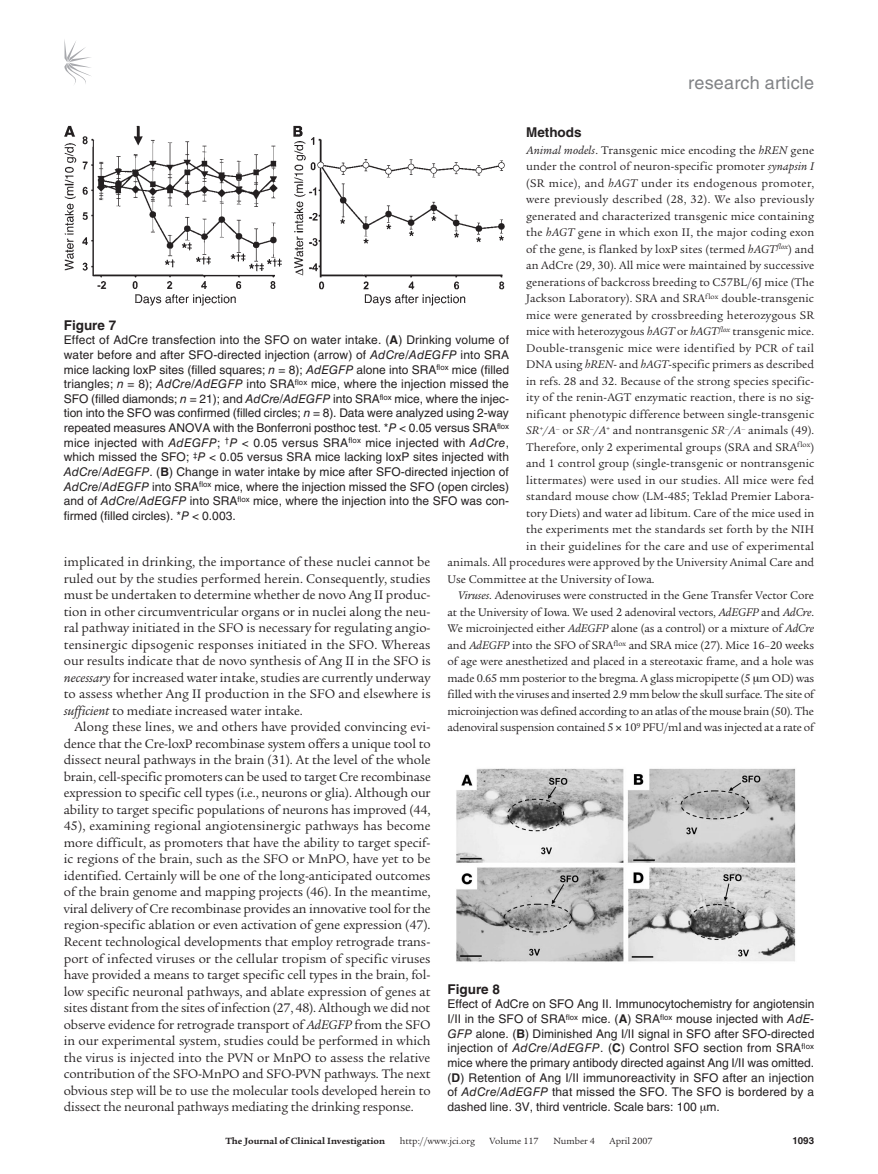
<style>
.page{position:relative;width:878px;height:1174px;background:#fff}
.page>*{position:absolute;margin:0;border:0;box-sizing:border-box;transform-origin:0 0}
.t1{font:18px "Helvetica LT Std";letter-spacing:.01em;color:#808285}
.t2{font:13.5px/16.5px "Legacy Serif Std";letter-spacing:-.01em;color:#231f20;text-align:justify}
.t3{font:700 13.5px "Helvetica LT Std";color:#231f20}
.t4{font:12px "Legacy Serif Std";letter-spacing:.005em;color:#231f20}
.t5{font:12px/14.7px "Helvetica LT Std";color:#231f20;text-align:justify}
.t6{font:12px "Legacy Serif Std";letter-spacing:-.015em;color:#231f20}
.t7{font:12px "Legacy Serif Std";letter-spacing:.025em;color:#231f20}
.t8{font:12px "Legacy Serif Std";letter-spacing:-.02em;color:#231f20}
.t9{font:9.75px "Legacy Serif Std";color:#231f20}
.t10{font:700 9.75px "Legacy Serif Std";color:#231f20}
.t11{font:700 9.75px "Helvetica LT Std";color:#231f20}
.s1{font-style:italic}
.s2{font-weight:700}
</style>
<div class="page">
<svg style="left:64px;top:39px;width:27px;height:45px"></svg>
<img style="left:64px;top:125px;width:441px;height:181px">
<img style="left:456px;top:768px;width:340px;height:194px">
<h1 class="t1" style="left:688px;top:72px;width:127px">research article</h1>
<p class="t3" style="left:526px;top:124px;width:57px">Methods</p>
<p class="t4" style="left:526px;top:143px;width:289px"><span class="s1">Animal models</span>. Transgenic mice encoding the <span class="s1">hREN</span> gene</p>
<p class="t4" style="left:526px;top:160px;width:289px">under the control of neuron-specific promoter <span class="s1">synapsin I</span></p>
<p class="t7" style="left:526px;top:176px;width:289px">(SR mice), and <span class="s1">hAGT</span> under its endogenous promoter,</p>
<p class="t7" style="left:526px;top:193px;width:289px">were previously described (28, 32). We also previously</p>
<p class="t4" style="left:526px;top:209px;width:289px">generated and characterized transgenic mice containing</p>
<p class="t4" style="left:526px;top:226px;width:290px">the <span class="s1">hAGT</span> gene in which exon II, the major coding exon</p>
<p class="t4" style="left:526px;top:242px;width:289px">of the gene, is flanked by loxP sites (termed <span class="s1">hAGT</span><sup>flox</sup>) and</p>
<p class="t4" style="left:526px;top:259px;width:290px">an AdCre (29, 30). All mice were maintained by successive</p>
<p class="t4" style="left:526px;top:275px;width:290px">generations of backcross breeding to C57BL/6J mice (The</p>
<p class="t4" style="left:526px;top:292px;width:289px">Jackson Laboratory). SRA and SRA<sup>flox</sup> double-transgenic</p>
<p class="t4" style="left:526px;top:308px;width:289px">mice were generated by crossbreeding heterozygous SR</p>
<p class="t4" style="left:526px;top:325px;width:289px">mice with heterozygous <span class="s1">hAGT</span> or <span class="s1">hAGT</span><sup>flox</sup> transgenic mice.</p>
<p class="t4" style="left:526px;top:341px;width:289px">Double-transgenic mice were identified by PCR of tail</p>
<p class="t4" style="left:526px;top:358px;width:289px">DNA using <span class="s1">hREN</span>- and <span class="s1">hAGT</span>-specific primers as described</p>
<p class="t4" style="left:526px;top:374px;width:289px">in refs. 28 and 32. Because of the strong species specific-</p>
<p class="t4" style="left:526px;top:391px;width:289px">ity of the renin-AGT enzymatic reaction, there is no sig-</p>
<p class="t4" style="left:526px;top:407px;width:289px">nificant phenotypic difference between single-transgenic</p>
<p class="t4" style="left:526px;top:424px;width:289px"><span class="s1">SR</span><sup>+</sup><span class="s1">/A</span><sup>–</sup> or <span class="s1">SR</span><sup>–</sup><span class="s1">/A</span><sup>+</sup> and nontransgenic <span class="s1">SR</span><sup>–</sup><span class="s1">/A</span><sup>–</sup> animals (49).</p>
<p class="t4" style="left:526px;top:440px;width:289px">Therefore, only 2 experimental groups (SRA and SRA<sup>flox</sup>)</p>
<p class="t4" style="left:526px;top:457px;width:290px">and 1 control group (single-transgenic or nontransgenic</p>
<p class="t4" style="left:526px;top:473px;width:289px">littermates) were used in our studies. All mice were fed</p>
<p class="t4" style="left:526px;top:490px;width:289px">standard mouse chow (LM-485; Teklad Premier Labora-</p>
<p class="t4" style="left:526px;top:506px;width:290px">tory Diets) and water ad libitum. Care of the mice used in</p>
<p class="t4" style="left:526px;top:523px;width:289px">the experiments met the standards set forth by the NIH</p>
<p class="t4" style="left:526px;top:539px;width:290px">in their guidelines for the care and use of experimental</p>
<p class="t4" style="left:447px;top:556px;width:368px">animals. All procedures were approved by the University Animal Care and</p>
<p class="t4" style="left:447px;top:572px;width:209px">Use Committee at the University of Iowa.</p>
<p class="t4" style="left:458px;top:589px;width:357px"><span class="s1">Viruses</span>. Adenoviruses were constructed in the Gene Transfer Vector Core</p>
<p class="t4" style="left:447px;top:605px;width:368px">at the University of Iowa. We used 2 adenoviral vectors, <span class="s1">AdEGFP</span> and <span class="s1">AdCre</span>.</p>
<p class="t4" style="left:447px;top:622px;width:368px">We microinjected either <span class="s1">AdEGFP</span> alone (as a control) or a mixture of <span class="s1">AdCre</span></p>
<p class="t4" style="left:447px;top:638px;width:368px">and <span class="s1">AdEGFP</span> into the SFO of SRA<sup>flox</sup> and SRA mice (27). Mice 16–20 weeks</p>
<p class="t4" style="left:447px;top:655px;width:368px">of age were anesthetized and placed in a stereotaxic frame, and a hole was</p>
<p class="t6" style="left:447px;top:671px;width:368px">made 0.65 mm posterior to the bregma. A glass micropipette (5 m OD) was</p>
<p class="t6" style="left:447px;top:688px;width:368px">filled with the viruses and inserted 2.9 mm below the skull surface. The site of</p>
<p class="t8" style="left:447px;top:704px;width:368px">microinjection was defined according to an atlas of the mouse brain (50). The</p>
<p class="t6" style="left:447px;top:721px;width:368px">adenoviral suspension contained 5 10<sup>9</sup> PFU/ml and was injected at a rate of</p>
<p class="t3" style="left:64px;top:317px;width:54px">Figure 7</p>
<p class="t5" style="left:64px;top:333px;width:447px">Effect of AdCre transfection into the SFO on water intake. (<span class="s2">A</span>) Drinking volume of water before and after SFO-directed injection (arrow) of <span class="s1">AdCre</span>/<span class="s1">AdEGFP</span> into SRA mice lacking loxP sites (filled squares; <span class="s1">n</span> = 8); <span class="s1">AdEGFP</span> alone into SRA<sup>flox</sup> mice (filled triangles; <span class="s1">n</span> = 8); <span class="s1">AdCre</span>/<span class="s1">AdEGFP</span> into SRA<sup>flox</sup> mice, where the injection missed the SFO (filled diamonds; <span class="s1">n</span> = 21); and <span class="s1">AdCre</span>/<span class="s1">AdEGFP</span> into SRA<sup>flox</sup> mice, where the injec&shy;tion into the SFO was confirmed (filled circles; <span class="s1">n</span> = 8). Data were analyzed using 2-way repeated measures ANOVA with the Bonferroni posthoc test. *<span class="s1">P</span> &lt; 0.05 versus SRA<sup>flox </sup>mice injected with <span class="s1">AdEGFP</span>; <sup>†</sup><span class="s1">P</span> &lt; 0.05 versus SRA<sup>flox</sup> mice injected with <span class="s1">AdCre</span>, which missed the SFO; <sup>‡</sup><span class="s1">P</span> &lt; 0.05 versus SRA mice lacking loxP sites injected with <span class="s1">AdCre</span>/<span class="s1">AdEGFP</span>. (<span class="s2">B</span>) Change in water intake by mice after SFO-directed injection of <span class="s1">AdCre</span>/<span class="s1">AdEGFP</span> into SRA<sup>flox</sup> mice, where the injection missed the SFO (open circles) and of <span class="s1">AdCre</span>/<span class="s1">AdEGFP</span> into SRA<sup>flox</sup> mice, where the injection into the SFO was con&shy;firmed (filled circles). *<span class="s1">P</span> &lt; 0.003.</p>
<p class="t2" style="left:64px;top:554px;width:368px">implicated in drinking, the importance of these nuclei cannot be ruled out by the studies performed herein. Consequently, studies must be undertaken to determine whether de novo Ang II produc&shy;tion in other circumventricular organs or in nuclei along the neu&shy;ral pathway initiated in the SFO is necessary for regulating angio&shy;tensinergic dipsogenic responses initiated in the SFO. Whereas our results indicate that de novo synthesis of Ang II in the SFO is <span class="s1">necessary</span> for increased water intake, studies are currently underway to assess whether Ang II production in the SFO and elsewhere is <span class="s1">sufficient</span> to mediate increased water intake.</p>
<p class="t2" style="left:64px;top:719px;width:368px;text-indent:11px">Along these lines, we and others have provided convincing evi&shy;dence that the Cre-loxP recombinase system offers a unique tool to dissect neural pathways in the brain (31). At the level of the whole brain, cell-specific promoters can be used to target Cre recombinase expression to specific cell types (i.e., neurons or glia). Although our ability to target specific populations of neurons has improved (44, 45), examining regional angiotensinergic pathways has become more difficult, as promoters that have the ability to target specif&shy;ic regions of the brain, such as the SFO or MnPO, have yet to be identified. Certainly will be one of the long-anticipated outcomes of the brain genome and mapping projects (46). In the meantime, viral delivery of Cre recombinase provides an innovative tool for the region-specific ablation or even activation of gene expression (47).<br>Recent technological developments that employ retrograde trans&shy;port of infected viruses or the cellular tropism of specific viruses have provided a means to target specific cell types in the brain, fol&shy;low specific neuronal pathways, and ablate expression of genes at sites distant from the sites of infection (27, 48). Although we did not observe evidence for retrograde transport of <span class="s1">AdEGFP</span> from the SFO in our experimental system, studies could be performed in which the virus is injected into the PVN or MnPO to assess the relative contribution of the SFO-MnPO and SFO-PVN pathways. The next obvious step will be to use the molecular tools developed herein to dissect the neuronal pathways mediating the drinking response.</p>
<p class="t3" style="left:447px;top:980px;width:54px">Figure 8</p>
<p class="t5" style="left:447px;top:996px;width:368px">Effect of AdCre on SFO Ang II. Immunocytochemistry for angiotensin I/II in the SFO of SRA<sup>flox</sup> mice. (<span class="s2">A</span>) SRA<sup>flox</sup> mouse injected with <span class="s1">AdE-GFP</span> alone. (<span class="s2">B</span>) Diminished Ang I/II signal in SFO after SFO-directed injection of <span class="s1">AdCre</span>/<span class="s1">AdEGFP</span>. (<span class="s2">C</span>) Control SFO section from SRA<sup>flox </sup>mice where the primary antibody directed against Ang I/II was omitted. (<span class="s2">D</span>) Retention of Ang I/II immunoreactivity in SFO after an injection of <span class="s1">AdCre</span>/<span class="s1">AdEGFP</span> that missed the SFO. The SFO is bordered by a dashed line. 3V, third ventricle. Scale bars: 100 m.</p>
<p class="t10" style="left:225px;top:1135px;width:161px">The Journal of Clinical Investigation</p>
<p class="t9" style="left:400px;top:1135px;width:77px">http://www.jci.org</p>
<p class="t9" style="left:489px;top:1135px;width:50px">Volume 117</p>
<p class="t9" style="left:553px;top:1135px;width:43px">Number 4</p>
<p class="t9" style="left:609px;top:1135px;width:44px">April 2007</p>
<p class="t11" style="left:792px;top:1134px;width:23px">1093</p>
</div>
